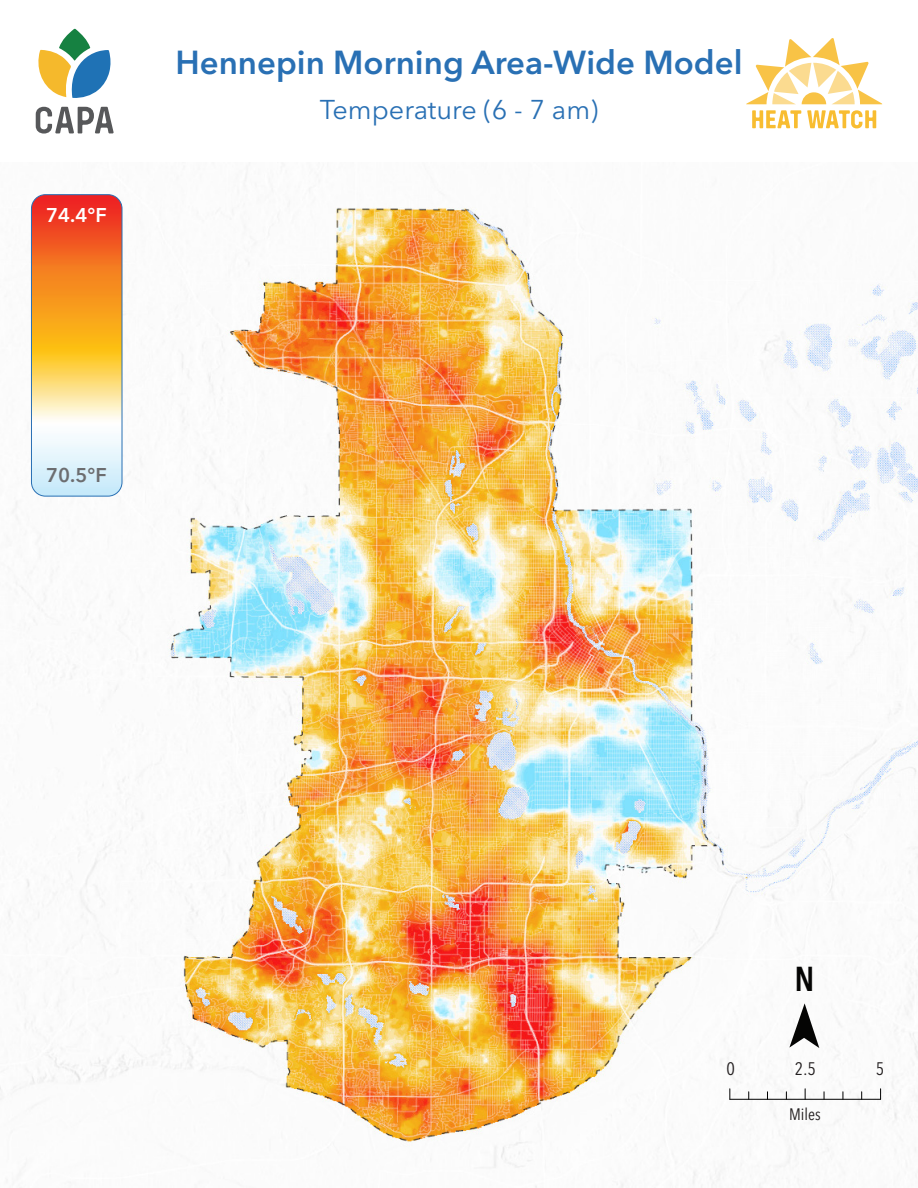
<style>
.page{position:relative;width:918px;height:1188px;background:#fff}
.page>*{position:absolute;margin:0;border:0;box-sizing:border-box;transform-origin:0 0}
.t1{font:600 condensed 34.2px "Avenir Next LT Pro";color:#050504}
.t2{font:600 33px "Avenir Next LT Pro";color:#2970b4}
.t3{font:27px "Avenir Next LT Pro";color:#2970b4}
.t4{font:600 19.8px "Avenir Next LT Pro";color:#fff}
.t5{font:600 19.8px "Avenir Next LT Pro";color:#6c6d70}
.t6{font:condensed 18px "Avenir Next LT Pro";color:#231f20}
.t7{font:condensed 16.5px "Avenir Next LT Pro";color:#231f20}
.t8{font:condensed 15px "Avenir Next LT Pro";color:#000}
</style>
<div class="page">
<svg style="left:38px;top:29px;width:73px;height:69px"></svg>
<svg style="left:36px;top:107px;width:78px;height:27px"></svg>
<svg style="left:746px;top:38px;width:136px;height:66px"></svg>
<svg style="left:752px;top:110px;width:49px;height:18px"></svg>
<svg style="left:807px;top:110px;width:69px;height:18px"></svg>
<img style="left:0;top:173px;width:917px;height:1015px">
<img style="left:31px;top:195px;width:91px;height:301px">
<div style="left:31px;top:194px;width:91px;height:302px;border:1px solid #2970b4;border-radius:14px"></div>
<hr style="left:730px;top:1099px;width:151px;height:1px;background:#000">
<svg style="left:789px;top:1003px;width:30px;height:45px"></svg>
<p class="t4" style="left:46px;top:203px;width:62px">74.4°F</p>
<p class="t2" style="left:175px;top:42px;width:569px">Hennepin Morning Area-Wide Model</p>
<p class="t3" style="left:320px;top:93px;width:280px">Temperature (6 - 7 am)</p>
<p class="t5" style="left:46px;top:463px;width:62px">70.5°F</p>
<p class="t1" style="left:795px;top:958px;width:22px">N</p>
<p class="t6" style="left:727px;top:1058px;width:10px">0</p>
<p class="t6" style="left:795px;top:1058px;width:22px">2.5</p>
<p class="t6" style="left:876px;top:1058px;width:10px">5</p>
<p class="t8" style="left:726px;top:1067px;width:9px">0</p>
<p class="t8" style="left:795px;top:1067px;width:19px">3.5</p>
<p class="t8" style="left:876px;top:1067px;width:9px">7</p>
<p class="t7" style="left:789px;top:1105px;width:33px">Miles</p>
</div>
